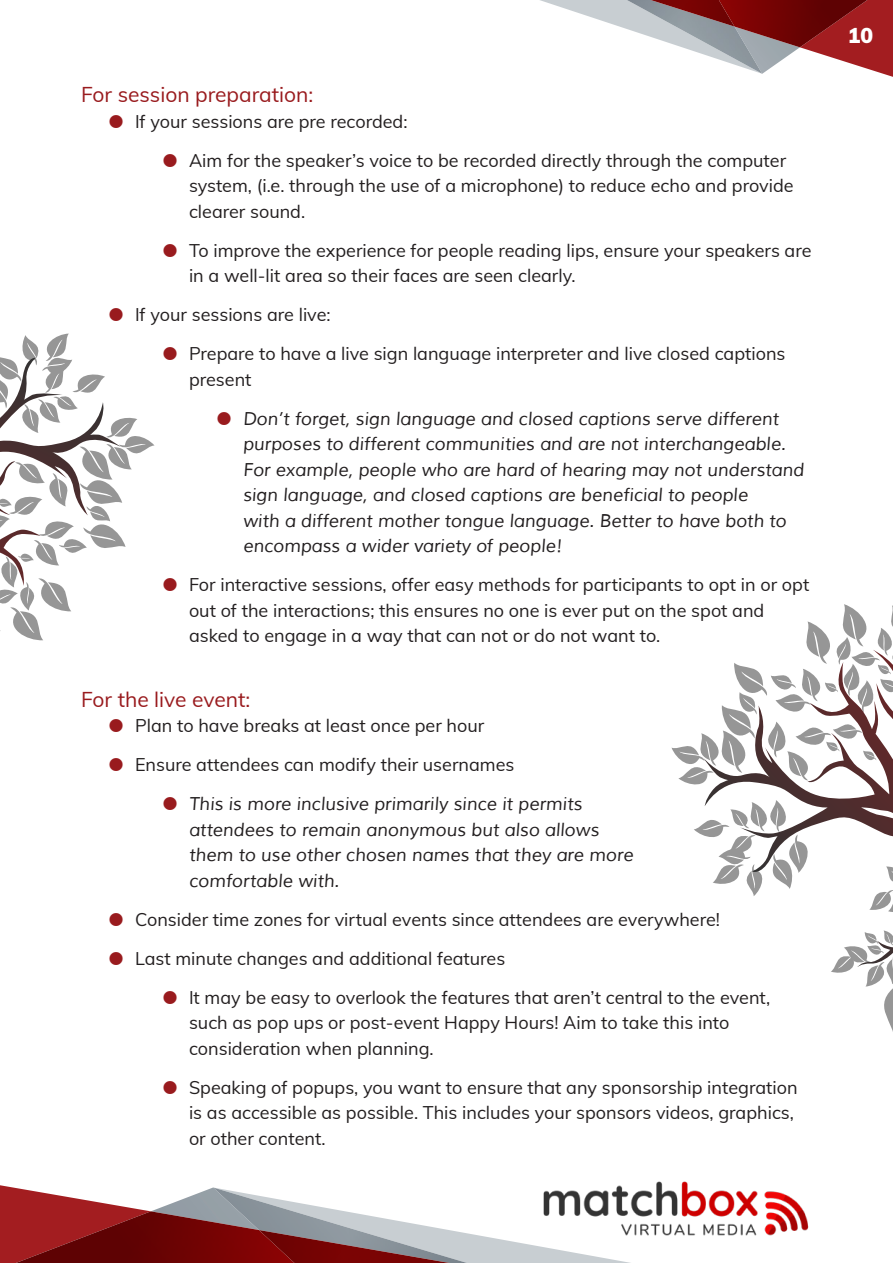
<style>
.page{position:relative;width:893px;height:1263px;background:#fff}
.page>*{position:absolute;margin:0;border:0;box-sizing:border-box;transform-origin:0 0}
.t1{font:21px "Muli";color:#991b1e}
.t2{font:900 21px "Muli";color:#fff}
.t3{font:18px/25.5px "Muli";color:#231f20}
.t4{font:italic 18px/25.5px "Muli";color:#231f20}
</style>
<div class="page">
<img style="left:656px;top:1181px;width:153px;height:55px">
<svg style="left:540px;top:0;width:353px;height:77px"></svg>
<img style="left:762px;top:0;width:131px;height:47px">
<img style="left:594px;top:0;width:168px;height:74px">
<img style="left:594px;top:0;width:140px;height:27px">
<svg style="left:0;top:1185px;width:671px;height:78px"></svg>
<img style="left:0;top:1211px;width:213px;height:52px">
<img style="left:213px;top:1187px;width:278px;height:76px">
<img style="left:259px;top:1230px;width:232px;height:33px">
<svg style="left:831px;top:967px;width:62px;height:65px"></svg>
<svg style="left:694px;top:823px;width:10px;height:13px"></svg>
<svg style="left:671px;top:604px;width:222px;height:181px"></svg>
<svg style="left:704px;top:650px;width:189px;height:317px"></svg>
<svg style="left:0;top:334px;width:155px;height:307px"></svg>
<p class="t1" style="left:81px;top:79px;width:234px">For session preparation:</p>
<p class="t3" style="left:135px;top:108px;width:274px">If your sessions are pre recorded:</p>
<p class="t3" style="left:189px;top:147px;width:606px">Aim for the speaker’s voice to be recorded directly through the computer system, (i.e. through the use of a microphone) to reduce echo and provide clearer sound.</p>
<p class="t3" style="left:189px;top:237px;width:624px">To improve the experience for people reading lips, ensure your speakers are in a well-lit area so their faces are seen clearly.</p>
<p class="t3" style="left:135px;top:301px;width:197px">If your sessions are live:</p>
<p class="t3" style="left:189px;top:340px;width:598px">Prepare to have a live sign language interpreter and live closed captions present</p>
<p class="t4" style="left:243px;top:406px;width:563px">Don’t forget, sign language and closed captions serve different purposes to different communities and are not interchangeable.<br>For example, people who are hard of hearing may not understand sign language, and closed captions are beneficial to people<br>with a different mother tongue language. Better to have both to encompass a wider variety of people!</p>
<p class="t3" style="left:189px;top:571px;width:622px">For interactive sessions, offer easy methods for participants to opt in or opt out of the interactions; this ensures no one is ever put on the spot and asked to engage in a way that can not or do not want to.</p>
<p class="t1" style="left:81px;top:684px;width:171px">For the live event:</p>
<p class="t3" style="left:135px;top:712px;width:351px">Plan to have breaks at least once per hour</p>
<p class="t3" style="left:135px;top:751px;width:381px">Ensure attendees can modify their usernames</p>
<p class="t4" style="left:189px;top:791px;width:446px">This is more inclusive primarily since it permits attendees to remain anonymous but also allows them to use other chosen names that they are more comfortable with.</p>
<p class="t3" style="left:135px;top:906px;width:586px">Consider time zones for virtual events since attendees are everywhere!</p>
<p class="t3" style="left:135px;top:945px;width:372px">Last minute changes and additional features</p>
<p class="t3" style="left:189px;top:984px;width:583px">It may be easy to overlook the features that aren’t central to the event, such as pop ups or post-event Happy Hours! Aim to take this into consideration when planning.</p>
<p class="t3" style="left:189px;top:1074px;width:610px">Speaking of popups, you want to ensure that any sponsorship integration is as accessible as possible. This includes your sponsors videos, graphics, or other content.</p>
<p class="t2" style="left:848px;top:20px;width:27px">10</p>
</div>
